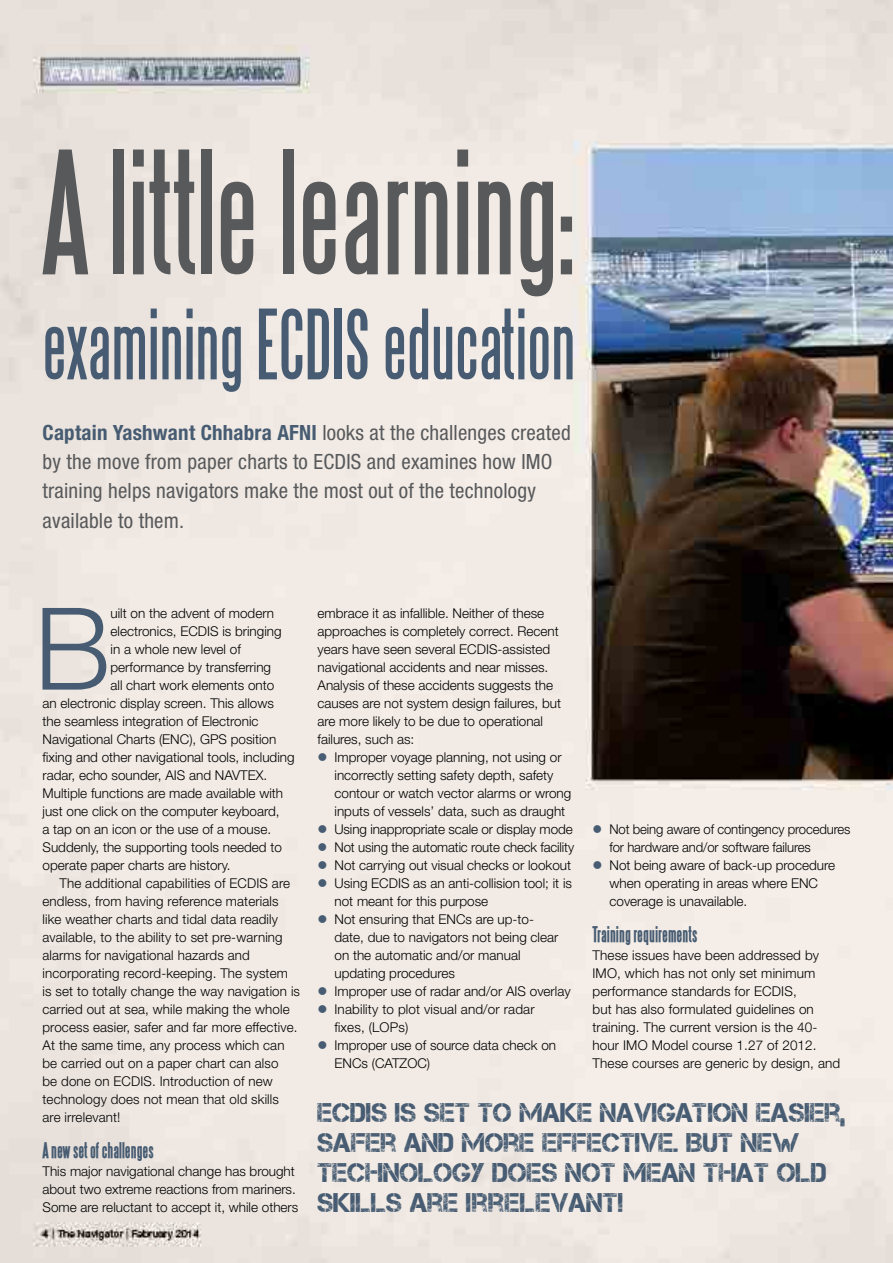
<style>
.page{position:relative;width:893px;height:1263px;background:#fff}
.page>*{position:absolute;margin:0;border:0;box-sizing:border-box;transform-origin:0 0}
.t1{font:156px "Steelfish";color:#58595b}
.t2{font:300 114.3px "Helvetica Neue LT Std";color:#475c72}
.t3{font:88.5px "Steelfish";color:#475c72}
.t4{font:27px/30px "Captureit";color:#475c72}
.t5{font:condensed 21px/29.4px "Helvetica Neue LT Std";letter-spacing:.01em;color:#58595b}
.t6{font:700 19.5px "Steelfish";color:#475c72}
.t7{font:300 13.5px/18px "Helvetica Neue LT Std";color:#000}
.s1{font-weight:700;color:#475c72}
</style>
<div class="page">
<img style="left:0;top:0;width:893px;height:1263px">
<svg style="left:319px;top:753px;width:7px;height:8px"></svg>
<svg style="left:319px;top:825px;width:7px;height:7px"></svg>
<svg style="left:319px;top:843px;width:7px;height:8px"></svg>
<svg style="left:319px;top:861px;width:7px;height:8px"></svg>
<svg style="left:319px;top:879px;width:7px;height:8px"></svg>
<svg style="left:319px;top:915px;width:7px;height:8px"></svg>
<svg style="left:319px;top:987px;width:7px;height:8px"></svg>
<svg style="left:319px;top:1005px;width:7px;height:8px"></svg>
<svg style="left:319px;top:1041px;width:7px;height:8px"></svg>
<svg style="left:594px;top:825px;width:7px;height:8px"></svg>
<svg style="left:594px;top:861px;width:7px;height:8px"></svg>
<h1 class="t1" style="left:43px;top:130px;width:535px">A little learning:</h1>
<h3 class="t3" style="left:43px;top:298px;width:534px">examining ECDIS education</h3>
<h3 class="t5" style="left:43px;top:417px;width:530px"><span class="s1">Captain Yashwant Chhabra AFNI</span> looks at the challenges created by the move from paper charts to ECDIS and examines how IMO training helps navigators make the most out of the technology available to them.</h3>
<h2 class="t2" style="left:34px;top:579px;width:78px">B</h2>
<p class="t7" style="left:111px;top:603px;width:165px">uilt on the advent of modern</p>
<p class="t7" style="left:111px;top:621px;width:173px">electronics, ECDIS is bringing</p>
<p class="t7" style="left:111px;top:639px;width:132px">in a whole new level of</p>
<p class="t7" style="left:111px;top:657px;width:162px">performance by transferring</p>
<p class="t7" style="left:111px;top:675px;width:165px">all chart work elements onto</p>
<p class="t7" style="left:43px;top:693px;width:233px">an electronic display screen. This allows</p>
<p class="t7" style="left:43px;top:711px;width:218px">the seamless integration of Electronic</p>
<p class="t7" style="left:43px;top:729px;width:235px">Navigational Charts (ENC), GPS position</p>
<p class="t7" style="left:43px;top:747px;width:254px">fixing and other navigational tools, including</p>
<p class="t7" style="left:43px;top:765px;width:226px">radar, echo sounder, AIS and NAVTEX.</p>
<p class="t7" style="left:43px;top:783px;width:242px">Multiple functions are made available with</p>
<p class="t7" style="left:43px;top:801px;width:239px">just one click on the computer keyboard,</p>
<p class="t7" style="left:43px;top:819px;width:230px">a tap on an icon or the use of a mouse.</p>
<p class="t7" style="left:43px;top:837px;width:241px">Suddenly, the supporting tools needed to</p>
<p class="t7" style="left:43px;top:855px;width:190px">operate paper charts are history.</p>
<p class="t7" style="left:60px;top:873px;width:232px">The additional capabilities of ECDIS are</p>
<p class="t7" style="left:43px;top:891px;width:237px">endless, from having reference materials</p>
<p class="t7" style="left:43px;top:909px;width:237px">like weather charts and tidal data readily</p>
<p class="t7" style="left:43px;top:927px;width:242px">available, to the ability to set pre-warning</p>
<p class="t7" style="left:43px;top:945px;width:209px">alarms for navigational hazards and</p>
<p class="t7" style="left:43px;top:963px;width:247px">incorporating record-keeping. The system</p>
<p class="t7" style="left:43px;top:981px;width:259px">is set to totally change the way navigation is</p>
<p class="t7" style="left:43px;top:999px;width:249px">carried out at sea, while making the whole</p>
<p class="t7" style="left:43px;top:1017px;width:256px">process easier, safer and far more effective.</p>
<p class="t7" style="left:43px;top:1035px;width:244px">At the same time, any process which can</p>
<p class="t7" style="left:43px;top:1053px;width:237px">be carried out on a paper chart can also</p>
<p class="t7" style="left:43px;top:1071px;width:232px">be done on ECDIS. Introduction of new</p>
<p class="t7" style="left:43px;top:1089px;width:238px">technology does not mean that old skills</p>
<p class="t7" style="left:43px;top:1107px;width:79px">are irrelevant!</p>
<h3 class="t6" style="left:43px;top:1139px;width:113px">A new set of challenges</h3>
<p class="t7" style="left:43px;top:1161px;width:257px">This major navigational change has brought about two extreme reactions from mariners.<br>Some are reluctant to accept it, while others</p>
<p class="t7" style="left:317px;top:603px;width:245px">embrace it as infallible. Neither of these approaches is completely correct. Recent years have seen several ECDIS-assisted navigational accidents and near misses.<br>Analysis of these accidents suggests the causes are not system design failures, but are more likely to be due to operational failures, such as:</p>
<p class="t7" style="left:334px;top:747px;width:241px">Improper voyage planning, not using or incorrectly setting safety depth, safety contour or watch vector alarms or wrong inputs of vessels’ data, such as draught Using inappropriate scale or display mode Not using the automatic route check facility Not carrying out visual checks or lookout Using ECDIS as an anti-collision tool; it is not meant for this purpose<br>Not ensuring that ENCs are up-to-<br>date, due to navigators not being clear on the automatic and/or manual updating procedures<br>Improper use of radar and/or AIS overlay Inability to plot visual and/or radar<br>fixes, (LOPs)<br>Improper use of source data check on ENCs (CATZOC)</p>
<p class="t7" style="left:609px;top:819px;width:242px">Not being aware of contingency procedures for hardware and/or software failures<br>Not being aware of back-up procedure when operating in areas where ENC coverage is unavailable.</p>
<h3 class="t6" style="left:592px;top:923px;width:106px">Training requirements</h3>
<p class="t7" style="left:592px;top:945px;width:249px">These issues have been addressed by IMO, which has not only set minimum performance standards for ECDIS,<br>but has also formulated guidelines on training. The current version is the 40- hour IMO Model course 1.27 of 2012.<br>These courses are generic by design, and</p>
<h3 class="t4" style="left:317px;top:1097px;width:530px">ECDIS IS SET TO MAKE NAVIGATION EASIER,<br>SAFER AND MORE EFFECTIVE. BUT NEW<br>TECHNOLOGY DOES NOT MEAN THAT OLD<br>SKILLS ARE IRRELEVANT!</h3>
</div>
